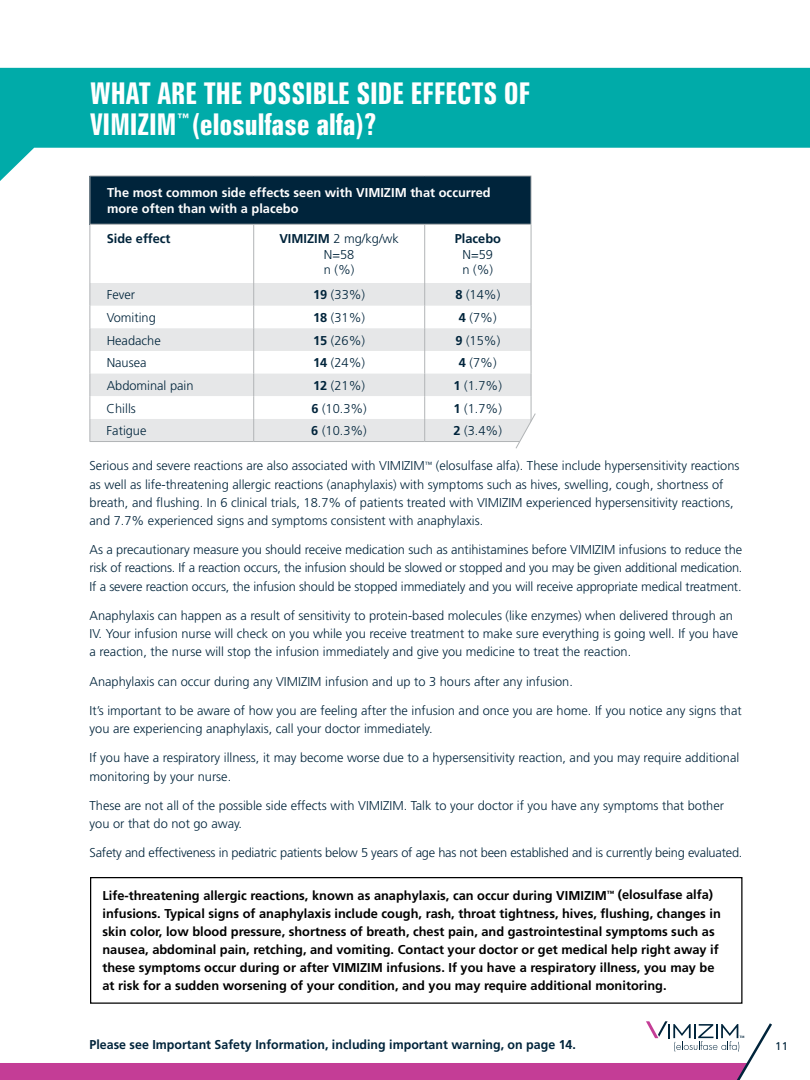
<style>
.page{position:relative;width:810px;height:1080px;background:#fff}
.page>*{position:absolute;margin:0;border:0;box-sizing:border-box;transform-origin:0 0}
.t1{font:700 extra-condensed 30px/31.2px "Zurich BT";color:#fff}
.t2{font:300 12.75px/18.1px "Frutiger";color:#00243b}
.t3{font:700 12.75px/18.1px "Frutiger";color:#000}
.t4{font:700 12.75px "Frutiger";color:#00243b}
.t5{font:700 12.75px/16.2px "Frutiger";color:#fff}
.t6{font:11.25px "Frutiger";color:#00243b}
.s1{font-weight:700}
</style>
<div class="page">
<svg style="left:1px;top:1021px;width:771px;height:59px"></svg>
<img style="left:0;top:0;width:1px;height:1080px">
<svg style="left:0;top:68px;width:810px;height:113px;fill:#00aba9"></svg>
<div style="left:90px;top:877px;width:652px;height:127px;border:1px solid #000"></div>
<div style="left:90px;top:176px;width:441px;height:48px;background:#00243b"></div>
<hr style="left:90px;top:176px;width:164px;height:1px;background:#b1b4b6">
<hr style="left:90px;top:176px;width:1px;height:48px;background:#b1b4b6">
<hr style="left:254px;top:176px;width:171px;height:1px;background:#b1b4b6">
<hr style="left:425px;top:176px;width:106px;height:1px;background:#b1b4b6">
<hr style="left:531px;top:176px;width:1px;height:48px;background:#b1b4b6">
<hr style="left:90px;top:224px;width:164px;height:1px;background:#b1b4b6">
<hr style="left:254px;top:224px;width:171px;height:1px;background:#b1b4b6">
<hr style="left:425px;top:224px;width:106px;height:1px;background:#b1b4b6">
<hr style="left:531px;top:225px;width:1px;height:58px;background:#b1b4b6">
<hr style="left:90px;top:225px;width:1px;height:58px;background:#b1b4b6">
<hr style="left:253px;top:225px;width:1px;height:58px;background:#b1b4b6">
<hr style="left:424px;top:225px;width:1px;height:58px;background:#b1b4b6">
<svg style="left:90px;top:283px;width:446px;height:166px"></svg>
<p class="t1" style="left:90px;top:78px;width:442px">WHAT ARE THE POSSIBLE SIDE EFFECTS OF<br>VIMIZIM <sup>™</sup>(ELOSULFASE ALFA)?</p>
<p class="t5" style="left:107px;top:184px;width:385px">The most common side effects seen with VIMIZIM that occurred more often than with a placebo</p>
<p class="t4" style="left:107px;top:231px;width:65px">Side effect</p>
<p class="t4" style="left:279px;top:231px;width:17px">Vimizim</p>
<p class="t2" style="left:324px;top:231px;width:77px;line-height:15.4px;text-indent:10px">2 mg/kg/wk<br>N=58<br>n (%)</p>
<p class="t2" style="left:455px;top:231px;width:48px;line-height:15.4px;text-align:center"><span class="s1">Placebo<br></span>N=59<br>n (%)</p>
<p class="t2" style="left:107px;top:286px;width:30px">Fever</p>
<p class="t2" style="left:313px;top:286px;width:53px"><span class="s1">19</span> (33%)</p>
<p class="t2" style="left:455px;top:286px;width:46px"><span class="s1">8</span> (14%)</p>
<p class="t2" style="left:107px;top:309px;width:51px">Vomiting</p>
<p class="t2" style="left:313px;top:309px;width:53px"><span class="s1">18</span> (31%)</p>
<p class="t2" style="left:459px;top:309px;width:39px"><span class="s1">4</span> (7%)</p>
<p class="t2" style="left:107px;top:331px;width:56px">Headache</p>
<p class="t2" style="left:313px;top:331px;width:53px"><span class="s1">15</span> (26%)</p>
<p class="t2" style="left:455px;top:331px;width:46px"><span class="s1">9</span> (15%)</p>
<p class="t2" style="left:107px;top:354px;width:41px">Nausea</p>
<p class="t2" style="left:313px;top:354px;width:53px"><span class="s1">14</span> (24%)</p>
<p class="t2" style="left:459px;top:354px;width:39px"><span class="s1">4</span> (7%)</p>
<p class="t2" style="left:107px;top:376px;width:88px">Abdominal pain</p>
<p class="t2" style="left:313px;top:376px;width:53px"><span class="s1">12</span> (21%)</p>
<p class="t2" style="left:454px;top:376px;width:50px"><span class="s1">1</span> (1.7%)</p>
<p class="t2" style="left:107px;top:399px;width:31px">Chills</p>
<p class="t2" style="left:311px;top:399px;width:57px"><span class="s1">6</span> (10.3%)</p>
<p class="t2" style="left:454px;top:399px;width:50px"><span class="s1">1</span> (1.7%)</p>
<p class="t2" style="left:107px;top:422px;width:41px">Fatigue</p>
<p class="t2" style="left:311px;top:422px;width:57px"><span class="s1">6</span> (10.3%)</p>
<p class="t2" style="left:454px;top:422px;width:50px"><span class="s1">2</span> (3.4%)</p>
<p class="t2" style="left:90px;top:457px;width:651px">Serious and severe reactions are also associated with VIMIZIM<sup>™</sup> (elosulfase alfa). These include hypersensitivity reactions as well as life-threatening allergic reactions (anaphylaxis) with symptoms such as hives, swelling, cough, shortness of breath, and flushing. In 6 clinical trials, 18.7% of patients treated with VIMIZIM experienced hypersensitivity reactions, and 7.7% experienced signs and symptoms consistent with anaphylaxis.</p>
<p class="t2" style="left:90px;top:541px;width:654px;text-align:justify">As a precautionary measure you should receive medication such as antihistamines before VIMIZIM infusions to reduce the risk of reactions. If a reaction occurs, the infusion should be slowed or stopped and you may be given additional medication.<br>If a severe reaction occurs, the infusion should be stopped immediately and you will receive appropriate medical treatment.</p>
<p class="t2" style="left:90px;top:606px;width:650px">Anaphylaxis can happen as a result of sensitivity to protein-based molecules (like enzymes) when delivered through an<br>IV. Your infusion nurse will check on you while you receive treatment to make sure everything is going well. If you have a reaction, the nurse will stop the infusion immediately and give you medicine to treat the reaction.</p>
<p class="t2" style="left:90px;top:672px;width:485px">Anaphylaxis can occur during any VIMIZIM infusion and up to 3 hours after any infusion.</p>
<p class="t2" style="left:90px;top:701px;width:654px">It’s important to be aware of how you are feeling after the infusion and once you are home. If you notice any signs that you are experiencing anaphylaxis, call your doctor immediately.</p>
<p class="t2" style="left:90px;top:749px;width:651px">If you have a respiratory illness, it may become worse due to a hypersensitivity reaction, and you may require additional monitoring by your nurse.</p>
<p class="t2" style="left:90px;top:796px;width:636px">These are not all of the possible side effects with VIMIZIM. Talk to your doctor if you have any symptoms that bother you or that do not go away.</p>
<p class="t2" style="left:90px;top:844px;width:654px">Safety and effectiveness in pediatric patients below 5 years of age has not been established and is currently being evaluated.</p>
<p class="t3" style="left:102px;top:886px;width:620px">Life-threatening allergic reactions, known as anaphylaxis, can occur during VIMIZIM<sup>™</sup> (elosulfase alfa) infusions. Typical signs of anaphylaxis include cough, rash, throat tightness, hives, flushing, changes in skin color, low blood pressure, shortness of breath, chest pain, and gastrointestinal symptoms such as nausea, abdominal pain, retching, and vomiting. Contact your doctor or get medical help right away if these symptoms occur during or after VIMIZIM infusions. If you have a respiratory illness, you may be at risk for a sudden worsening of your condition, and you may require additional monitoring.</p>
<p class="t4" style="left:90px;top:1037px;width:488px">Please see Important Safety Information, including important warning, on page 14.</p>
<p class="t6" style="left:775px;top:1039px;width:15px">11</p>
</div>
